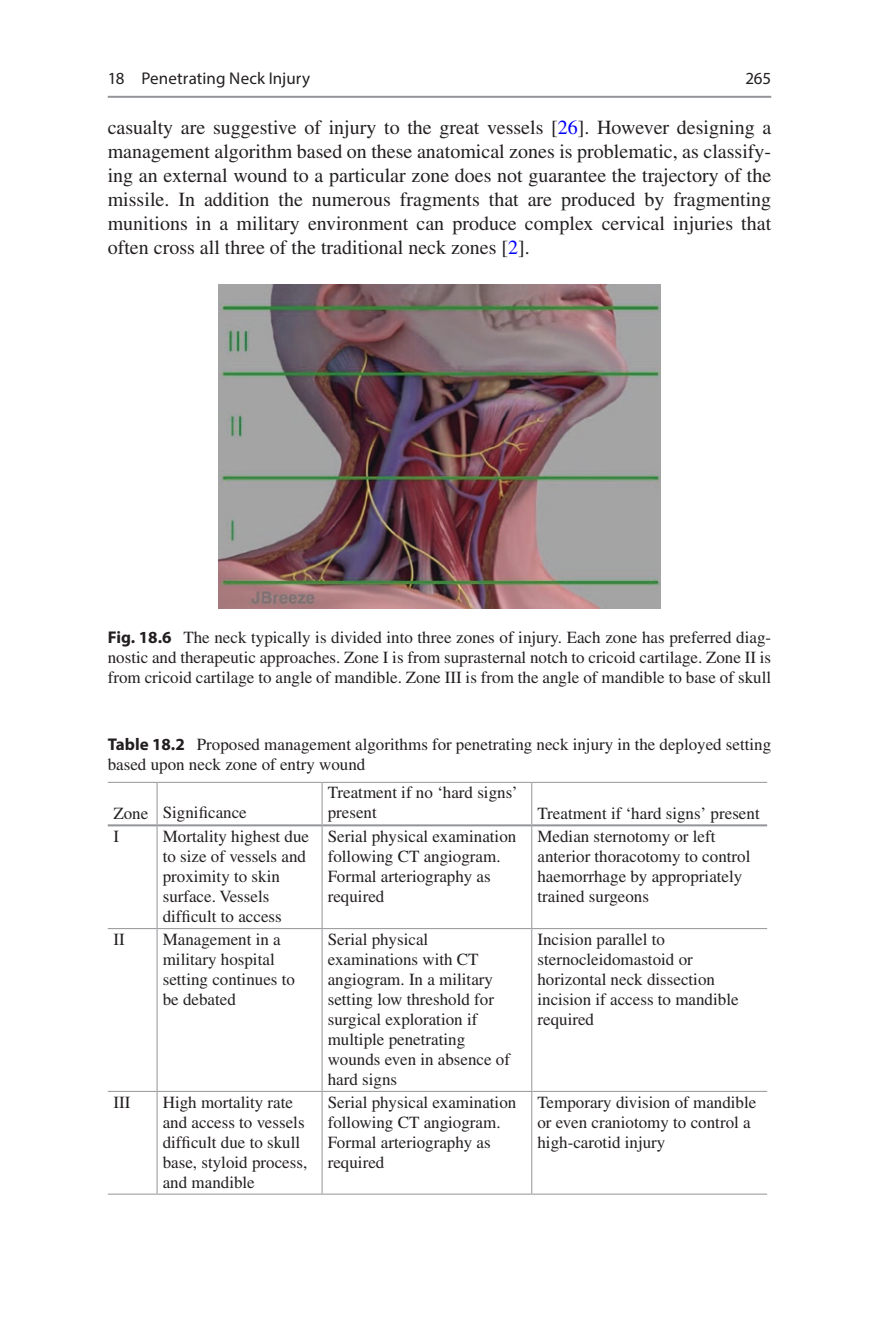
<style>
.page{position:relative;width:879px;height:1333px;background:#fff}
.page>*{position:absolute;margin:0;border:0;box-sizing:border-box;transform-origin:0 0}
.t1{font:20px/24px "Bxtjhc Times LT Std";color:#231f20;text-align:justify}
.t2{font:17px/20px "Bxtjhc Times LT Std";color:#231f20}
.t3{font:17px "Qsgdwf Myriad Pro";letter-spacing:.005em;color:#231f20}
.s1{color:#0000fa}
.s2{font-family:"Lnnhmj Myriad Pro";font-weight:700}
</style>
<div class="page">
<img style="left:218px;top:285px;width:442px;height:323px">
<hr style="left:108px;top:781px;width:49px;height:1px;background:#939598">
<hr style="left:108px;top:824px;width:49px;height:2px;background:#939598">
<hr style="left:157px;top:781px;width:165px;height:1px;background:#939598">
<hr style="left:157px;top:782px;width:1px;height:42px;background:#939598">
<hr style="left:157px;top:824px;width:165px;height:2px;background:#939598">
<hr style="left:322px;top:781px;width:210px;height:1px;background:#939598">
<hr style="left:322px;top:782px;width:1px;height:42px;background:#939598">
<hr style="left:322px;top:824px;width:210px;height:2px;background:#939598">
<hr style="left:532px;top:781px;width:235px;height:1px;background:#939598">
<hr style="left:531px;top:782px;width:1px;height:42px;background:#939598">
<hr style="left:532px;top:824px;width:235px;height:2px;background:#939598">
<hr style="left:157px;top:826px;width:1px;height:102px;background:#939598">
<hr style="left:322px;top:826px;width:1px;height:102px;background:#939598">
<hr style="left:531px;top:826px;width:1px;height:102px;background:#939598">
<hr style="left:108px;top:928px;width:49px;height:1px;background:#939598">
<hr style="left:157px;top:928px;width:165px;height:1px;background:#939598">
<hr style="left:157px;top:929px;width:1px;height:161px;background:#939598">
<hr style="left:322px;top:928px;width:210px;height:1px;background:#939598">
<hr style="left:322px;top:929px;width:1px;height:161px;background:#939598">
<hr style="left:532px;top:928px;width:235px;height:1px;background:#939598">
<hr style="left:531px;top:929px;width:1px;height:161px;background:#939598">
<hr style="left:322px;top:1090px;width:210px;height:1px;background:#939598">
<hr style="left:322px;top:1193px;width:210px;height:1px;background:#939598">
<hr style="left:157px;top:1090px;width:165px;height:1px;background:#939598">
<hr style="left:322px;top:1091px;width:1px;height:102px;background:#939598">
<hr style="left:157px;top:1193px;width:165px;height:1px;background:#939598">
<hr style="left:532px;top:1090px;width:235px;height:1px;background:#939598">
<hr style="left:531px;top:1091px;width:1px;height:102px;background:#939598">
<hr style="left:532px;top:1193px;width:235px;height:1px;background:#939598">
<hr style="left:108px;top:1090px;width:49px;height:1px;background:#939598">
<hr style="left:157px;top:1091px;width:1px;height:102px;background:#939598">
<hr style="left:108px;top:1193px;width:49px;height:1px;background:#939598">
<hr style="left:108px;top:96px;width:663px;height:2px;background:#939598">
<p class="t3" style="left:108px;top:68px;width:204px">18 Penetrating Neck Injury</p>
<p class="t3" style="left:745px;top:68px;width:27px">265</p>
<p class="t1" style="left:108px;top:116px;width:665px">casualty are suggestive of injury to the great vessels [<span class="s1">26</span>]. However designing a management algorithm based on these anatomical zones is problematic, as classify&shy;ing an external wound to a particular zone does not guarantee the trajectory of the missile. In addition the numerous fragments that are produced by fragmenting munitions in a military environment can produce complex cervical injuries that often cross all three of the traditional neck zones [<span class="s1">2</span>].</p>
<p class="t2" style="left:108px;top:627px;width:665px;text-align:justify"><span class="s2">Fig. 18.6</span> The neck typically is divided into three zones of injury. Each zone has preferred diag&shy;nostic and therapeutic approaches. Zone I is from suprasternal notch to cricoid cartilage. Zone II is from cricoid cartilage to angle of mandible. Zone III is from the angle of mandible to base of skull</p>
<p class="t2" style="left:108px;top:734px;width:665px"><span class="s2">Table 18.2</span> Proposed management algorithms for penetrating neck injury in the deployed setting based upon neck zone of entry wound</p>
<p class="t2" style="left:113px;top:802px;width:135px">Zone Significance</p>
<p class="t2" style="left:328px;top:782px;width:192px">Treatment if no ‘hard signs’ present</p>
<p class="t2" style="left:537px;top:803px;width:224px">Treatment if ‘hard signs’ present</p>
<p class="t2" style="left:113px;top:826px;width:7px">I</p>
<p class="t2" style="left:163px;top:826px;width:148px">Mortality highest due to size of vessels and proximity to skin surface. Vessels difficult to access</p>
<p class="t2" style="left:328px;top:826px;width:190px">Serial physical examination following CT angiogram.<br>Formal arteriography as required</p>
<p class="t2" style="left:537px;top:826px;width:214px">Median sternotomy or left anterior thoracotomy to control haemorrhage by appropriately trained surgeons</p>
<p class="t2" style="left:113px;top:929px;width:13px">II</p>
<p class="t2" style="left:163px;top:929px;width:134px">Management in a military hospital setting continues to be debated</p>
<p class="t2" style="left:328px;top:929px;width:184px">Serial physical examinations with CT angiogram. In a military setting low threshold for surgical exploration if multiple penetrating wounds even in absence of hard signs</p>
<p class="t2" style="left:537px;top:929px;width:203px">Incision parallel to sternocleidomastoid or horizontal neck dissection incision if access to mandible required</p>
<p class="t2" style="left:113px;top:1091px;width:18px">III</p>
<p class="t2" style="left:163px;top:1091px;width:146px">High mortality rate and access to vessels difficult due to skull base, styloid process, and mandible</p>
<p class="t2" style="left:328px;top:1091px;width:190px">Serial physical examination following CT angiogram.<br>Formal arteriography as required</p>
<p class="t2" style="left:537px;top:1091px;width:220px">Temporary division of mandible or even craniotomy to control a high-carotid injury</p>
</div>
